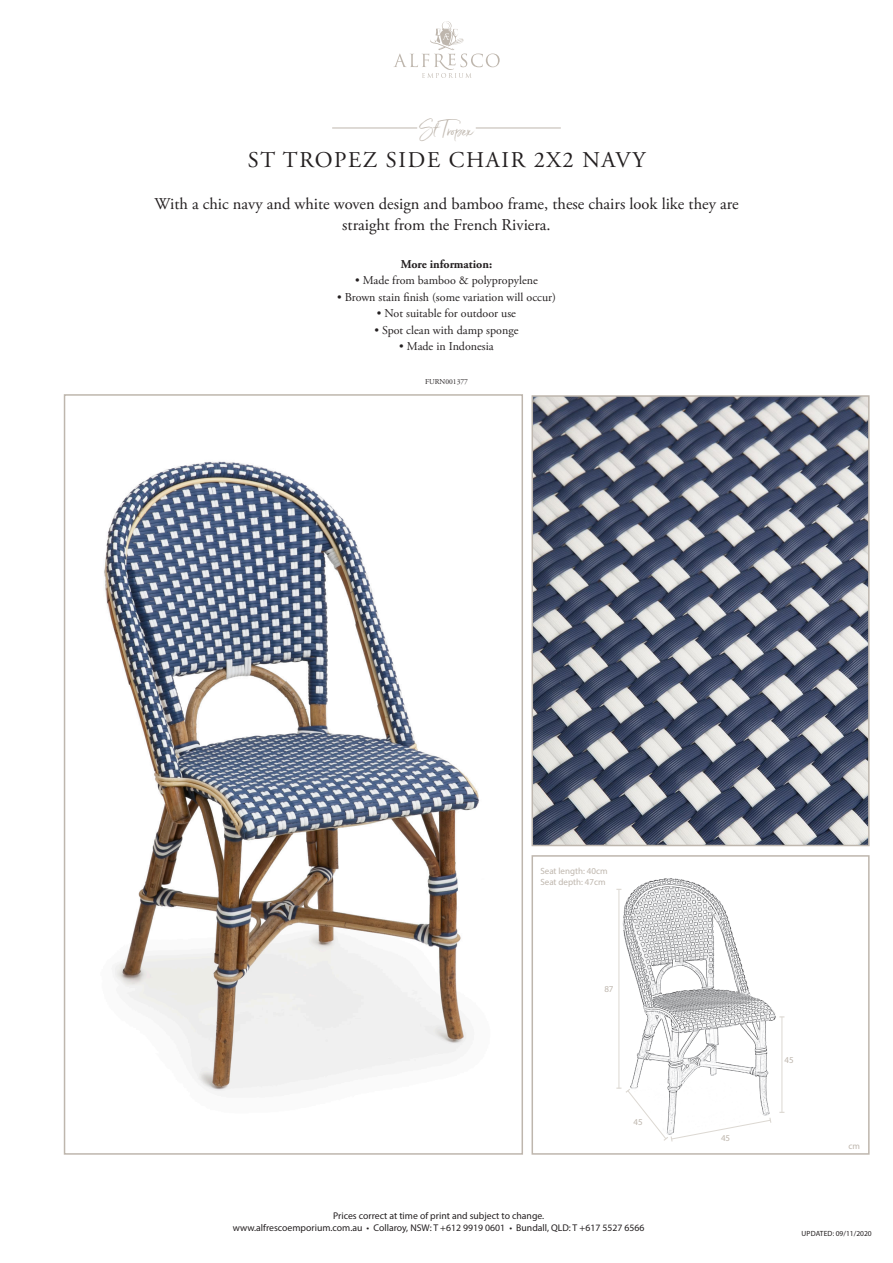
<style>
.page{position:relative;width:893px;height:1263px;background:#fff}
.page>*{position:absolute;margin:0;border:0;box-sizing:border-box;transform-origin:0 0}
.t1{font:22.5px "Adobe Garamond Pro";letter-spacing:.075em;color:#231f20}
.t2{font:19.5px "Serendipity";color:#beb6ad}
.About_The_Product{font:16.5px/21px "Adobe Garamond Pro";color:#231f20;text-align:center}
.t3{font:12px "Adobe Garamond Pro";color:#231f20}
.t4{font:700 12px "Adobe Garamond Pro";color:#231f20}
.t5{font:9.75px/12px "Myriad Pro";color:#231f20;text-align:center}
.t6{font:9px "Myriad Pro";color:#beb6ad}
.t7{font:7.5px "Myriad Pro";color:#231f20}
.t8{font:7.5px "Adobe Garamond Pro";color:#231f20}
</style>
<div class="page">
<svg style="left:393px;top:21px;width:107px;height:57px"></svg>
<img style="left:617px;top:878px;width:168px;height:235px">
<div style="left:531px;top:855px;width:339px;height:300px;border:2px solid #beb6ad"></div>
<img style="left:104px;top:461px;width:375px;height:631px">
<div style="left:64px;top:394px;width:459px;height:761px;border:2px solid #beb6ad"></div>
<img style="left:534px;top:398px;width:333px;height:445px">
<div style="left:531px;top:395px;width:339px;height:451px;border:2px solid #beb6ad"></div>
<hr style="left:332px;top:128px;width:85px;height:1px;background:#beb6ad">
<hr style="left:476px;top:128px;width:85px;height:1px;background:#beb6ad">
<hr style="left:619px;top:889px;width:1px;height:199px;background:#dcd8d2">
<svg style="left:616px;top:1087px;width:156px;height:55px"></svg>
<hr style="left:782px;top:1017px;width:1px;height:95px;background:#dcd8d2">
<p class="t2" style="left:420px;top:118px;width:55px">St Tropex</p>
<p class="t1" style="left:248px;top:146px;width:399px">ST TROPEZ SIDE CHAIR 2X2 NAVY</p>
<p class="About_The_Product" style="left:154px;top:194px;width:586px">With a chic navy and white woven design and bamboo frame, these chairs look like they are straight from the French Riviera.</p>
<p class="t4" style="left:401px;top:257px;width:93px">More information:</p>
<p class="t3" style="left:355px;top:273px;width:184px">• Made from bamboo &amp; polypropylene</p>
<p class="t3" style="left:337px;top:290px;width:220px">• Brown stain finish (some variation will occur)</p>
<p class="t3" style="left:377px;top:306px;width:141px">• Not suitable for outdoor use</p>
<p class="t3" style="left:374px;top:323px;width:146px">• Spot clean with damp sponge</p>
<p class="t3" style="left:399px;top:339px;width:96px">• Made in Indonesia</p>
<p class="t8" style="left:425px;top:377px;width:44px">FURN001377</p>
<p class="t6" style="left:540px;top:865px;width:69px">Seat length: 40cm</p>
<p class="t6" style="left:540px;top:876px;width:67px">Seat depth: 47cm</p>
<p class="t6" style="left:604px;top:984px;width:11px">87</p>
<p class="t6" style="left:633px;top:1116px;width:11px">45</p>
<p class="t5" style="left:233px;top:1210px;width:413px">Prices correct at time of print and subject to change.<br>www.alfrescoemporium.com.au • Collaroy, NSW: T +612 9919 0601 • Bundall, QLD: T +617 5527 6566</p>
<p class="t6" style="left:721px;top:1132px;width:11px">45</p>
<p class="t6" style="left:784px;top:1055px;width:11px">45</p>
<p class="t6" style="left:848px;top:1141px;width:13px">cm</p>
<p class="t7" style="left:801px;top:1229px;width:72px">UPDATED: 09/11/2020</p>
</div>
